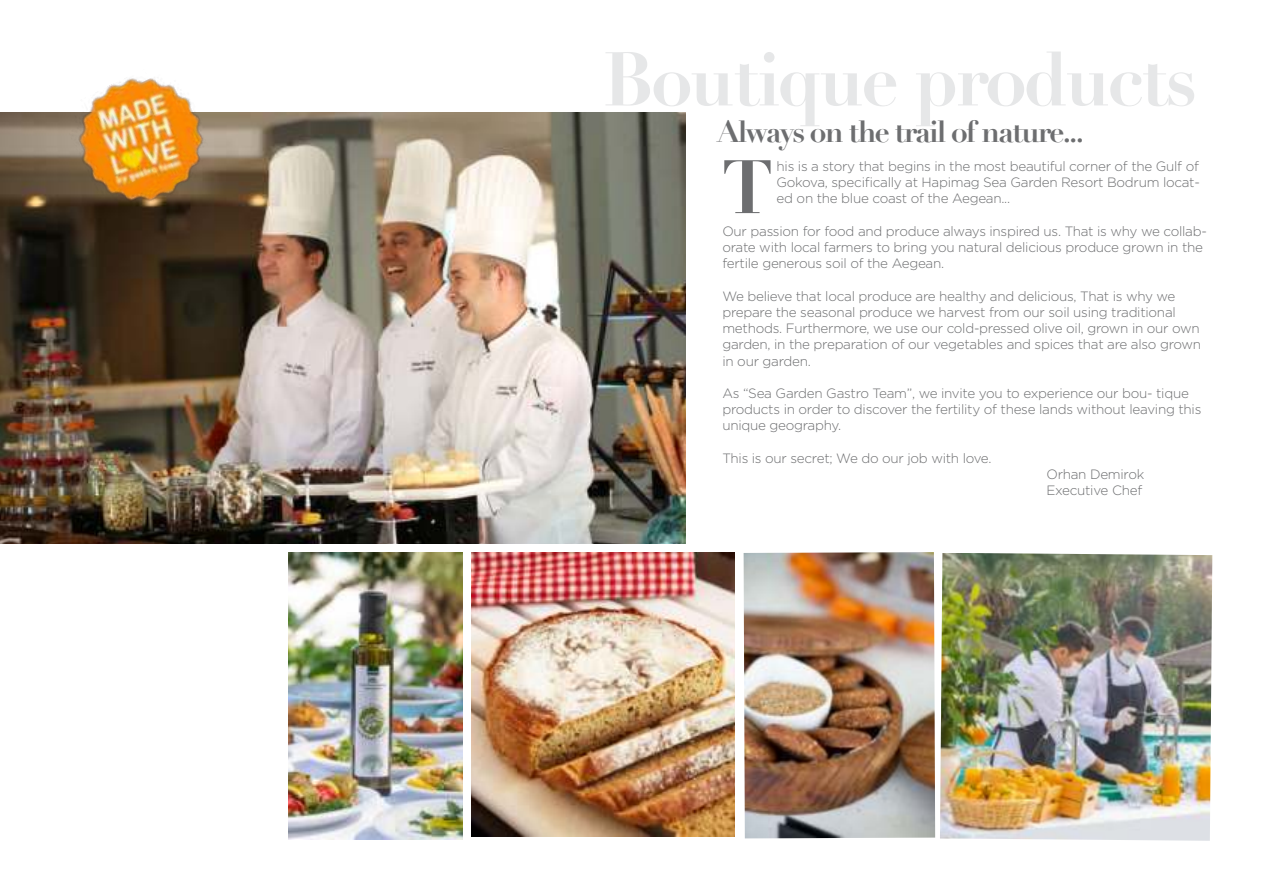
<style>
.page{position:relative;width:1263px;height:893px;background:#fff}
.page>*{position:absolute;margin:0;border:0;box-sizing:border-box;transform-origin:0 0}
.t1{font:700 74.7px "Didot";letter-spacing:-.04em;color:#e6e7e8}
.t2{font:700 30px "Didot";letter-spacing:-.06em;color:#6d6e70}
.t3{font:300 13.5px/16.2px "Gotham";letter-spacing:-.02em;color:#6d6e70}
</style>
<div class="page">
<svg style="left:724px;top:160px;width:46px;height:53px"></svg>
<img style="left:0;top:112px;width:685px;height:431px">
<img style="left:744px;top:552px;width:191px;height:286px">
<img style="left:289px;top:552px;width:174px;height:288px">
<img style="left:471px;top:552px;width:263px;height:284px">
<img style="left:940px;top:553px;width:272px;height:288px">
<img style="left:58px;top:78px;width:168px;height:146px">
<h1 class="t1" style="left:603px;top:50px;width:596px">Boutique products</h1>
<h2 class="t2" style="left:717px;top:119px;width:369px">Always on the trail of nature...</h2>
<p class="t3" style="left:776px;top:159px;width:425px;text-align:justify">his is a story that begins in the most beautiful corner of the Gulf of Gokova, specifically at Hapimag Sea Garden Resort Bodrum locat&shy;ed on the blue coast of the Aegean...</p>
<p class="t3" style="left:722px;top:224px;width:486px">Our passion for food and produce always inspired us. That is why we collab&shy;orate with local farmers to bring you natural delicious produce grown in the fertile generous soil of the Aegean.</p>
<p class="t3" style="left:722px;top:289px;width:480px">We believe that local produce are healthy and delicious, That is why we prepare the seasonal produce we harvest from our soil using traditional methods. Furthermore, we use our cold-pressed olive oil, grown in our own garden, in the preparation of our vegetables and spices that are also grown in our garden.</p>
<p class="t3" style="left:722px;top:386px;width:480px">As “Sea Garden Gastro Team”, we invite you to experience our bou- tique products in order to discover the fertility of these lands without leaving this unique geography.</p>
<p class="t3" style="left:722px;top:451px;width:271px">This is our secret; We do our job with love.</p>
<p class="t3" style="left:1046px;top:467px;width:99px">Orhan Demirok<br>Executive Chef</p>
</div>
